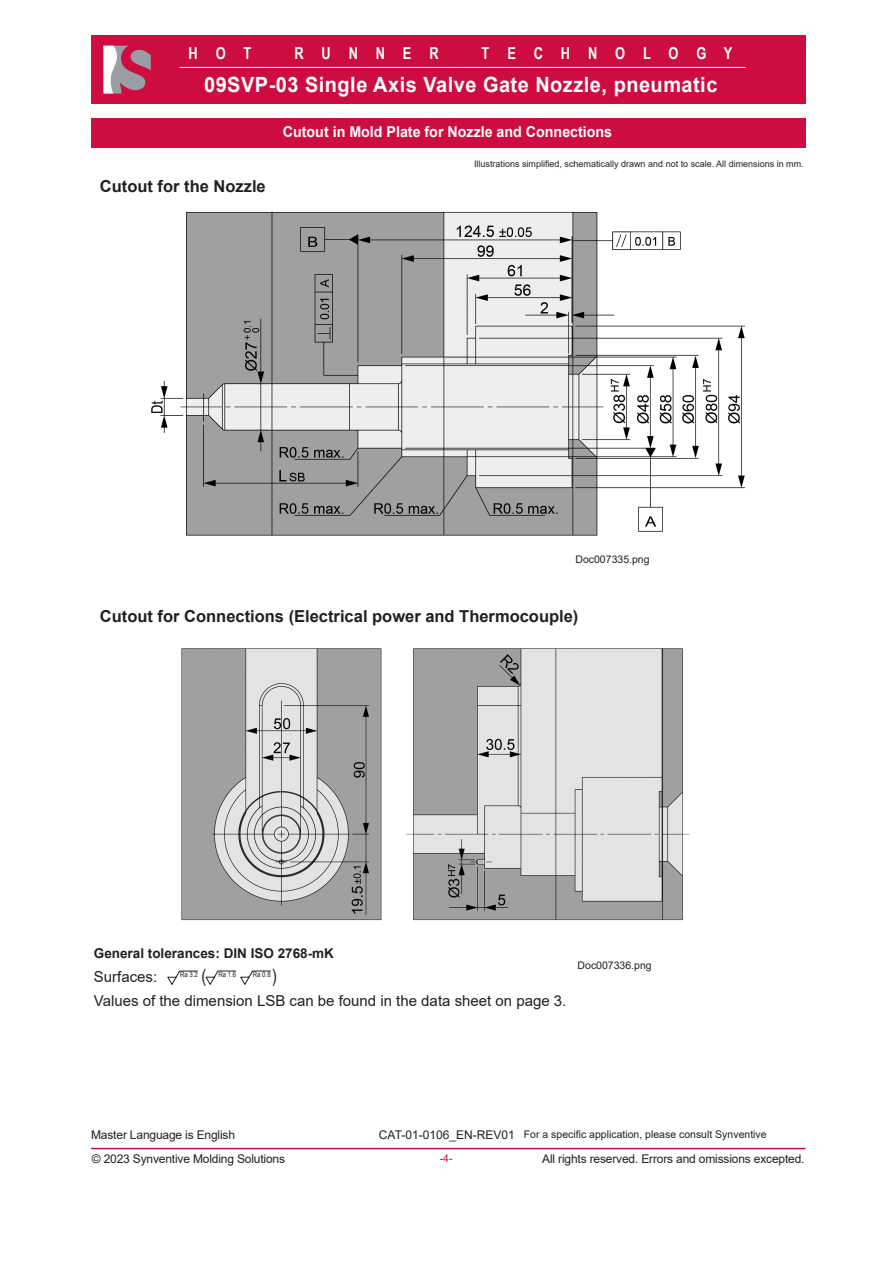
<style>
.page{position:relative;width:893px;height:1263px;background:#fff}
.page>*{position:absolute;margin:0;border:0;box-sizing:border-box;transform-origin:0 0}
.t1{font:700 21px "Arial";letter-spacing:.025em;color:#fff;scale:.95 1}
.t2{font:18px "Arial Narrow";color:#231f20}
.Warning_Head{font:700 16.5px "Arial";color:#231f20}
.t3{font:700 16.5px "Arial Narrow";color:#fff;scale:.95 1}
.Table_Black_10{font:15px "Arial";color:#231f20}
.Header_Title_White{font:700 15px "Arial";color:#fff;scale:.95 1}
.Table_Black_Bold_10{font:700 13.5px "Arial";color:#231f20}
.t4{font:12px "Arial";letter-spacing:-.015em;color:#231f20}
.t5{font:10.5px "Arial";color:#231f20}
.t6{font:10.5px "Arial";color:#cd0d40}
.t7{font:9px "Arial";color:#231f20}
.t8{font:7.35px "Arial Narrow";color:#231f20}
.s1{font-size:12px}
</style>
<div class="page">
<div style="left:91px;top:118px;width:715px;height:29px;background:#cd0d40"></div>
<div style="left:91px;top:35px;width:715px;height:68px;background:#cd0d40"></div>
<hr style="left:179px;top:67px;width:567px;height:1px;background:#fff">
<svg style="left:103px;top:46px;width:48px;height:48px"></svg>
<hr style="left:91px;top:1148px;width:714px;height:1px;background:#cd0d40">
<img style="left:151px;top:211px;width:593px;height:325px">
<img style="left:181px;top:648px;width:509px;height:273px">
<svg style="left:167px;top:971px;width:31px;height:14px"></svg>
<svg style="left:206px;top:971px;width:65px;height:14px"></svg>
<h3 class="t3" style="left:189px;top:41px;width:68px">H O T</h3>
<h3 class="t3" style="left:294px;top:41px;width:153px">R U N N E R</h3>
<h3 class="t3" style="left:482px;top:41px;width:266px">T E C H N O L O G Y</h3>
<h1 class="t1" style="left:204px;top:70px;width:542px">09SVP-03 Single Axis Valve Gate Nozzle, pneumatic</h1>
<p class="Warning_Head" style="left:100px;top:174px;width:167px">Cutout for the Nozzle</p>
<p class="Header_Title_White" style="left:283px;top:121px;width:348px">Cutout in Mold Plate for Nozzle and Connections</p>
<p class="t7" style="left:474px;top:158px;width:331px">Illustrations simplified, schematically drawn and not to scale. All dimensions in mm.</p>
<p class="t5" style="left:575px;top:552px;width:76px">Doc007335.png</p>
<p class="Warning_Head" style="left:100px;top:604px;width:480px">Cutout for Connections (Electrical power and Thermocouple)</p>
<p class="Table_Black_Bold_10" style="left:94px;top:943px;width:242px">General tolerances: DIN ISO 2768-mK</p>
<p class="Table_Black_10" style="left:94px;top:966px;width:65px">Surfaces:</p>
<p class="t8" style="left:180px;top:969px;width:19px">Ra 3.2</p>
<p class="t8" style="left:218px;top:969px;width:19px">Ra 1.6</p>
<p class="t8" style="left:253px;top:969px;width:19px">Ra 0.8</p>
<p class="t2" style="left:201px;top:963px;width:6px">(</p>
<p class="t2" style="left:272px;top:963px;width:6px">)</p>
<p class="Table_Black_10" style="left:94px;top:990px;width:474px">Values of the dimension LSB can be found in the data sheet on page 3.</p>
<p class="t5" style="left:578px;top:958px;width:76px">Doc007336.png</p>
<p class="t4" style="left:91px;top:1126px;width:145px">Master Language is English</p>
<p class="t5" style="left:379px;top:1126px;width:389px"><span class="s1">CAT-01-0106_EN-REV01</span> For a specific application, please consult Synventive</p>
<p class="t4" style="left:92px;top:1150px;width:195px">© 2023 Synventive Molding Solutions</p>
<p class="t6" style="left:440px;top:1151px;width:14px">-4-</p>
<p class="t4" style="left:542px;top:1150px;width:264px">All rights reserved. Errors and omissions excepted.</p>
</div>
